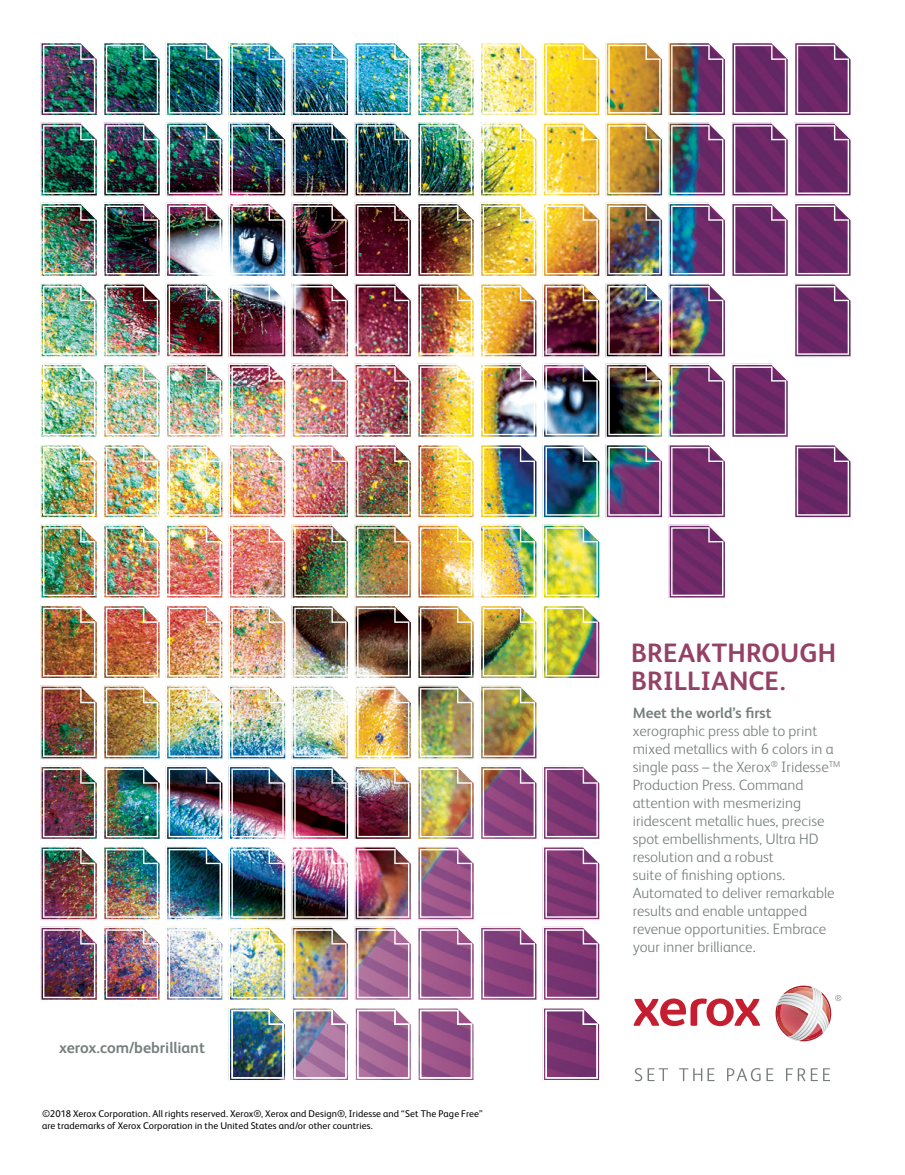
<style>
.page{position:relative;width:905px;height:1175px;background:#fff}
.page>*{position:absolute;margin:0;border:0;box-sizing:border-box;transform-origin:0 0}
.t1{font:700 26.7px/28.2px "Xerox Sans";letter-spacing:.01em;color:#944165}
.t2{font:700 15.75px "Xerox Sans";color:#777e7e}
.t3{font:300 15px/18px "Xerox Sans";color:#777e7e}
.t4{font:700 15px "Xerox Sans";color:#777e7e}
.t5{font:9.75px/12px "Xerox Sans";letter-spacing:.01em;color:#000}
</style>
<div class="page">
<img style="left:40px;top:846px;width:560px;height:74px">
<img style="left:40px;top:444px;width:811px;height:74px">
<img style="left:40px;top:524px;width:685px;height:75px">
<img style="left:40px;top:605px;width:560px;height:74px">
<img style="left:40px;top:685px;width:497px;height:74px">
<img style="left:40px;top:765px;width:560px;height:75px">
<img style="left:40px;top:42px;width:811px;height:74px">
<img style="left:40px;top:122px;width:811px;height:75px">
<img style="left:40px;top:203px;width:811px;height:74px">
<img style="left:40px;top:283px;width:811px;height:155px">
<div style="left:604px;top:520px;width:61px;height:81px;background:#fff"></div>
<div style="left:479px;top:843px;width:61px;height:81px;background:#fff"></div>
<div style="left:791px;top:359px;width:62px;height:79px;background:#fff"></div>
<div style="left:728px;top:279px;width:62px;height:80px;background:#fff"></div>
<div style="left:729px;top:439px;width:61px;height:81px;background:#fff"></div>
<img style="left:40px;top:926px;width:802px;height:155px">
<p class="t2" style="left:59px;top:1037px;width:147px">xerox.com/bebrilliant</p>
<p class="t5" style="left:42px;top:1107px;width:442px">©2018 Xerox Corporation. All rights reserved. Xerox®, Xerox and Design®, Iridesse and “Set The Page Free” are trademarks of Xerox Corporation in the United States and/or other countries.</p>
<h1 class="t1" style="left:631px;top:637px;width:206px">BREAKTHROUGH<br>BRILLIANCE.</h1>
<p class="t4" style="left:632px;top:702px;width:140px">Meet the world’s first</p>
<p class="t3" style="left:632px;top:721px;width:209px">xerographic press able to print mixed metallics with 6 colors in a single pass – the Xerox<sup>®</sup> Iridesse<sup>TM<br></sup>Production Press. Command attention with mesmerizing iridescent metallic hues, precise spot embellishments, Ultra HD resolution and a robust<br>suite of finishing options.<br>Automated to deliver remarkable results and enable untapped revenue opportunities. Embrace your inner brilliance.</p>
</div>
